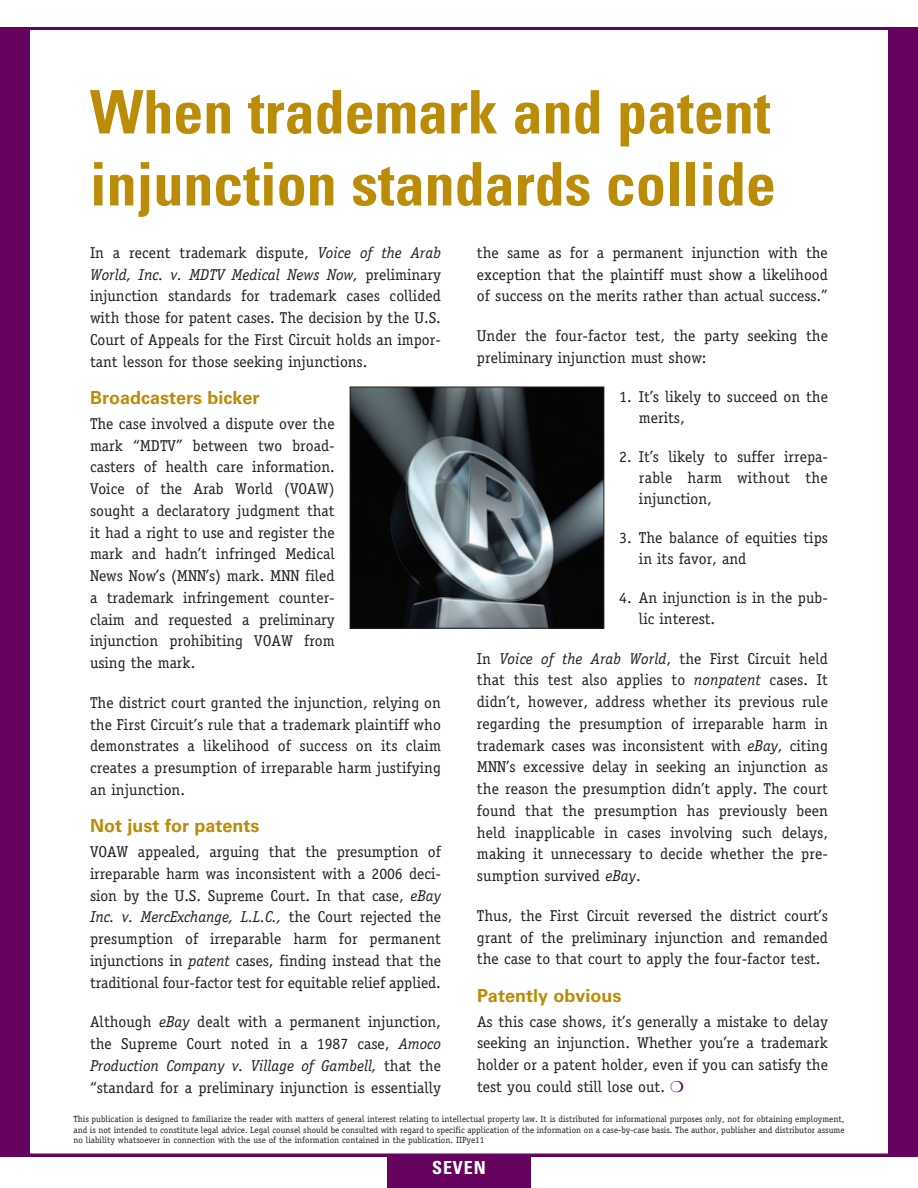
<style>
.page{position:relative;width:918px;height:1188px;background:#fff}
.page>*{position:absolute;margin:0;border:0;box-sizing:border-box;transform-origin:0 0}
.t1{font:700 condensed 60px/72px "Univers LT Std";color:#bb8c07}
.t2{font:700 18px "Univers LT Std";color:#bb8c07}
.t3{font:700 condensed 18px "Univers LT Std";letter-spacing:.05em;color:#fff}
.t4{font:15.75px/21.8px "Officina Serif Std";color:#231f20;text-align:justify}
.t5{font:9px/10.5px "Officina Serif Std";color:#231f20;text-align:justify}
.s1{font-style:italic}
</style>
<div class="page">
<div style="left:0;top:27px;width:918px;height:1129px;background:#65035f"></div>
<div style="left:27px;top:27px;width:864px;height:1129px;background:#fff;border:3px solid #65035f"></div>
<div style="left:387px;top:1156px;width:144px;height:32px;background:#65035f"></div>
<img style="left:352px;top:389px;width:250px;height:238px">
<div style="left:350px;top:387px;width:254px;height:242px;border:1px solid #231f20"></div>
<h1 class="t1" style="left:90px;top:76px;width:687px">When trademark and patent injunction standards collide</h1>
<p class="t4" style="left:90px;top:242px;width:353px">In a recent trademark dispute, <span class="s1">Voice of the Arab World, Inc. v. MDTV Medical News Now,</span> preliminary injunction standards for trademark cases collided with those for patent cases. The decision by the U.S.<br>Court of Appeals for the First Circuit holds an impor&shy;tant lesson for those seeking injunctions.</p>
<p class="t2" style="left:90px;top:387px;width:171px">Broadcasters bicker</p>
<p class="t4" style="left:90px;top:413px;width:246px">The case involved a dispute over the mark “MDTV” between two broad&shy;casters of health care information.<br>Voice of the Arab World (VOAW) sought a declaratory judgment that it had a right to use and register the mark and hadn’t infringed Medical News Now’s (MNN’s) mark. MNN filed a trademark infringement counter&shy;claim and requested a preliminary injunction prohibiting VOAW from using the mark.</p>
<p class="t4" style="left:90px;top:692px;width:353px">The district court granted the injunction, relying on the First Circuit’s rule that a trademark plaintiff who demonstrates a likelihood of success on its claim creates a presumption of irreparable harm justifying an injunction.</p>
<p class="t2" style="left:90px;top:816px;width:171px">Not just for patents</p>
<p class="t4" style="left:90px;top:841px;width:353px">VOAW appealed, arguing that the presumption of irreparable harm was inconsistent with a 2006 deci&shy;sion by the U.S. Supreme Court. In that case, <span class="s1">eBay Inc. v. MercExchange, L.L.C.,</span> the Court rejected the presumption of irreparable harm for permanent injunctions in <span class="s1">patent</span> cases, finding instead that the traditional four-factor test for equitable relief applied.</p>
<p class="t4" style="left:90px;top:1011px;width:352px">Although <span class="s1">eBay</span> dealt with a permanent injunction, the Supreme Court noted in a 1987 case, <span class="s1">Amoco Production Company v. Village of Gambell,</span> that the “standard for a preliminary injunction is essentially</p>
<p class="t4" style="left:477px;top:242px;width:353px">the same as for a permanent injunction with the exception that the plaintiff must show a likelihood of success on the merits rather than actual success.”</p>
<p class="t4" style="left:477px;top:325px;width:353px">Under the four-factor test, the party seeking the preliminary injunction must show:</p>
<p class="t4" style="left:639px;top:386px;width:191px;line-height:21px;text-indent:-20px">1. It’s likely to succeed on the merits,</p>
<p class="t4" style="left:639px;top:446px;width:191px;line-height:21px;text-indent:-20px">2. It’s likely to suffer irrepa&shy;rable harm without the injunction,</p>
<p class="t4" style="left:639px;top:527px;width:190px;line-height:21px;text-indent:-20px">3. The balance of equities tips in its favor, and</p>
<p class="t4" style="left:639px;top:587px;width:190px;line-height:21px;text-indent:-20px">4. An injunction is in the pub&shy;lic interest.</p>
<p class="t4" style="left:477px;top:647px;width:353px">In <span class="s1">Voice of the Arab World</span>, the First Circuit held that this test also applies to <span class="s1">nonpatent</span> cases. It didn’t, however, address whether its previous rule regarding the presumption of irreparable harm in trademark cases was inconsistent with <span class="s1">eBay,</span> citing MNN’s excessive delay in seeking an injunction as the reason the presumption didn’t apply. The court found that the presumption has previously been held inapplicable in cases involving such delays, making it unnecessary to decide whether the pre&shy;sumption survived <span class="s1">eBay</span>.</p>
<p class="t4" style="left:477px;top:905px;width:353px">Thus, the First Circuit reversed the district court’s grant of the preliminary injunction and remanded the case to that court to apply the four-factor test.</p>
<p class="t2" style="left:477px;top:985px;width:146px">Patently obvious</p>
<p class="t4" style="left:477px;top:1010px;width:353px">As this case shows, it’s generally a mistake to delay seeking an injunction. Whether you’re a trademark holder or a patent holder, even if you can satisfy the test you could still lose out.</p>
<p class="t5" style="left:74px;top:1114px;width:773px">This publication is designed to familiarize the reader with matters of general interest relating to intellectual property law. It is distributed for informational purposes only, not for obtaining employment, and is not intended to constitute legal advice. Legal counsel should be consulted with regard to specific application of the information on a case-by-case basis. The author, publisher and distributor assume no liability whatsoever in connection with the use of the information contained in the publication. IIPye11</p>
<p class="t3" style="left:432px;top:1157px;width:55px">SEVEN</p>
</div>
